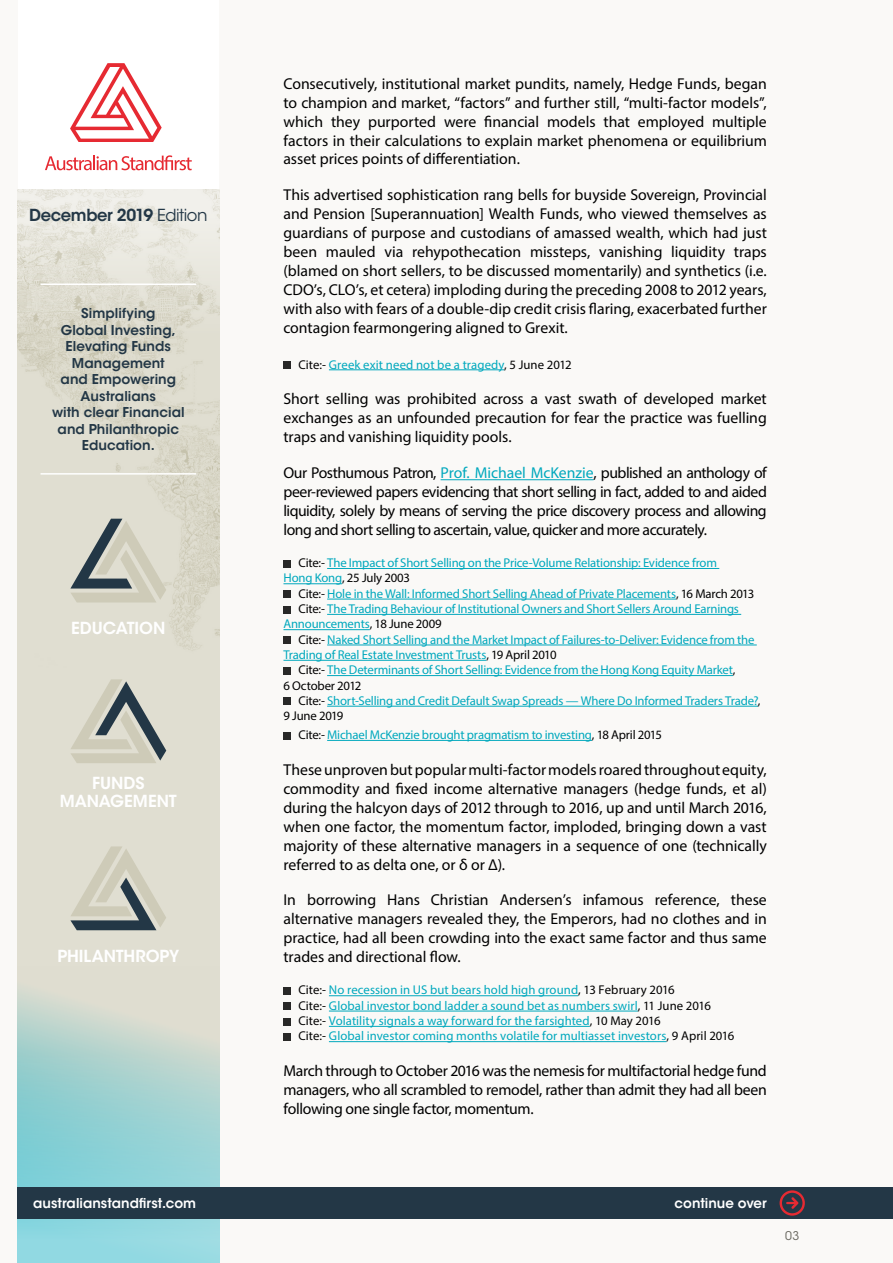
<style>
.page{position:relative;width:893px;height:1263px;background:#fff}
.page>*{position:absolute;margin:0;border:0;box-sizing:border-box;transform-origin:0 0}
.t1{font:600 16.5px/18px "ITC Avant Garde Std";letter-spacing:-.005em;color:#fff;text-align:center}
.t2{font:600 16.5px "ITC Avant Garde Std";letter-spacing:-.025em;color:#233746}
.t3{font:15.75px/18.9px "Myriad Pro";letter-spacing:-.005em;color:#000;text-align:justify}
.t4{font:600 13.5px/16.5px "ITC Avant Garde Std";letter-spacing:.005em;color:#233746;text-align:center}
.t5{font:600 13.5px "ITC Avant Garde Std";letter-spacing:.005em;color:#fff}
.t6{font:12.75px/15.3px "Myriad Pro";letter-spacing:-.01em;color:#00a8bd}
.t7{font:12.75px "Myriad Pro";letter-spacing:.01em;color:#00a8bd}
.t8{font:12.75px "Myriad Pro";letter-spacing:-.015em;color:#000}
.t9{font:12px "ITC Avant Garde Std";color:#68675f}
.s1{font-weight:400}
.s2{color:#000}
.s3{color:#00a8bd}
</style>
<div class="page">
<div style="left:0;top:0;width:17px;height:1263px;background:#faf9f7"></div>
<svg style="left:70px;top:63px;width:92px;height:79px"></svg>
<svg style="left:45px;top:155px;width:147px;height:15px"></svg>
<div style="left:220px;top:0;width:673px;height:1263px;background:#faf9f7"></div>
<div style="left:17px;top:189px;width:203px;height:1074px;background:#e0ded1"></div>
<svg style="left:17px;top:990px;width:86px;height:26px;fill:#d5dbd0"></svg>
<svg style="left:17px;top:1016px;width:203px;height:247px;background:#9fd4d4"></svg>
<img style="left:17px;top:189px;width:203px;height:461px">
<div style="left:17px;top:1187px;width:876px;height:32px;background:#233746"></div>
<hr style="left:41px;top:283px;width:155px;height:2px;background:#fff">
<hr style="left:41px;top:473px;width:155px;height:2px;background:#fff">
<div style="left:780px;top:1190px;width:25px;height:26px;border:2px solid #e62a32;border-radius:50%"></div>
<svg style="left:787px;top:1197px;width:11px;height:12px"></svg>
<svg style="left:70px;top:519px;width:96px;height:83px"></svg>
<svg style="left:71px;top:679px;width:95px;height:84px"></svg>
<svg style="left:70px;top:846px;width:96px;height:84px"></svg>
<hr style="left:329px;top:369px;width:175px;height:1px;background:#00a8bd">
<hr style="left:441px;top:479px;width:153px;height:1px;background:#00a8bd">
<hr style="left:327px;top:568px;width:392px;height:1px;background:#00a8bd">
<hr style="left:283px;top:583px;width:59px;height:1px;background:#00a8bd">
<hr style="left:327px;top:599px;width:349px;height:1px;background:#00a8bd">
<hr style="left:327px;top:614px;width:414px;height:1px;background:#00a8bd">
<hr style="left:283px;top:629px;width:87px;height:1px;background:#00a8bd">
<hr style="left:327px;top:645px;width:430px;height:1px;background:#00a8bd">
<hr style="left:283px;top:660px;width:203px;height:1px;background:#00a8bd">
<hr style="left:327px;top:675px;width:406px;height:1px;background:#00a8bd">
<hr style="left:327px;top:706px;width:431px;height:1px;background:#00a8bd">
<hr style="left:327px;top:740px;width:265px;height:1px;background:#00a8bd">
<hr style="left:329px;top:995px;width:249px;height:1px;background:#00a8bd">
<hr style="left:329px;top:1011px;width:309px;height:1px;background:#00a8bd">
<hr style="left:329px;top:1026px;width:261px;height:1px;background:#00a8bd">
<hr style="left:329px;top:1041px;width:338px;height:1px;background:#00a8bd">
<div style="left:283px;top:361px;width:7px;height:8px;background:#282827"></div>
<div style="left:283px;top:560px;width:7px;height:7px;background:#282827"></div>
<div style="left:283px;top:591px;width:7px;height:7px;background:#282827"></div>
<div style="left:283px;top:606px;width:7px;height:7px;background:#282827"></div>
<div style="left:283px;top:637px;width:7px;height:7px;background:#282827"></div>
<div style="left:283px;top:667px;width:7px;height:7px;background:#282827"></div>
<div style="left:283px;top:698px;width:7px;height:7px;background:#282827"></div>
<div style="left:283px;top:732px;width:7px;height:7px;background:#282827"></div>
<div style="left:283px;top:987px;width:7px;height:7px;background:#282827"></div>
<div style="left:283px;top:1003px;width:7px;height:7px;background:#282827"></div>
<div style="left:283px;top:1018px;width:7px;height:7px;background:#282827"></div>
<div style="left:283px;top:1033px;width:7px;height:7px;background:#282827"></div>
<p class="t2" style="left:29px;top:204px;width:180px">December 2019 <span class="s1">Edition</span></p>
<p class="t4" style="left:52px;top:305px;width:134px">Simplifying<br>Global Investing,<br>Elevating Funds<br>Management<br>and Empowering<br>Australians<br>with clear Financial and Philanthropic<br>Education.</p>
<p class="t1" style="left:71px;top:619px;width:96px">EDUCATION</p>
<p class="t1" style="left:60px;top:774px;width:119px">FUNDS<br>MANAGEMENT</p>
<p class="t1" style="left:57px;top:947px;width:123px">PHILANTHROPY</p>
<p class="t3" style="left:283px;top:74px;width:485px">Consecutively, institutional market pundits, namely, Hedge Funds, began to champion and market, “factors” and further still, “multi-factor models”, which they purported were financial models that employed multiple factors in their calculations to explain market phenomena or equilibrium asset prices points of differentiation.</p>
<p class="t3" style="left:283px;top:185px;width:485px">This advertised sophistication rang bells for buyside Sovereign, Provincial and Pension [Superannuation] Wealth Funds, who viewed themselves as guardians of purpose and custodians of amassed wealth, which had just been mauled via rehypothecation missteps, vanishing liquidity traps (blamed on short sellers, to be discussed momentarily) and synthetics (i.e.<br>CDO’s, CLO’s, et cetera) imploding during the preceding 2008 to 2012 years, with also with fears of a double-dip credit crisis flaring, exacerbated further contagion fearmongering aligned to Grexit.</p>
<p class="t7" style="left:298px;top:356px;width:275px"><span class="s2">Cite:-</span> Greek exit need not be a tragedy<span class="s2">, 5 June 2012</span></p>
<p class="t3" style="left:283px;top:389px;width:485px">Short selling was prohibited across a vast swath of developed market exchanges as an unfounded precaution for fear the practice was fuelling traps and vanishing liquidity pools.</p>
<p class="t3" style="left:283px;top:463px;width:485px">Our Posthumous Patron, <span class="s3">Prof. Michael McKenzie</span>, published an anthology of peer-reviewed papers evidencing that short selling in fact, added to and aided liquidity, solely by means of serving the price discovery process and allowing long and short selling to ascertain, value, quicker and more accurately.</p>
<p class="t6" style="left:283px;top:555px;width:435px;text-indent:15px"><span class="s2">Cite:-</span> The Impact of Short Selling on the Price-Volume Relationship: Evidence from<br>Hong Kong<span class="s2">, 25 July 2003</span></p>
<p class="t6" style="left:298px;top:586px;width:457px"><span class="s2">Cite:-</span> Hole in the Wall: Informed Short Selling Ahead of Private Placements<span class="s2">, 16 March 2013</span></p>
<p class="t6" style="left:298px;top:601px;width:442px"><span class="s2">Cite:-</span> The Trading Behaviour of Institutional Owners and Short Sellers Around Earnings</p>
<p class="t6" style="left:283px;top:616px;width:160px">Announcements<span class="s2">, 18 June 2009</span></p>
<p class="t6" style="left:298px;top:631px;width:458px"><span class="s2">Cite:-</span> Naked Short Selling and the Market Impact of Failures-to-Deliver: Evidence from the</p>
<p class="t6" style="left:283px;top:647px;width:275px">Trading of Real Estate Investment Trusts<span class="s2">, 19 April 2010</span></p>
<p class="t6" style="left:298px;top:662px;width:439px"><span class="s2">Cite:-</span> The Determinants of Short Selling: Evidence from the Hong Kong Equity Market<span class="s2">,</span></p>
<p class="t8" style="left:283px;top:677px;width:79px">6 October 2012</p>
<p class="t6" style="left:298px;top:693px;width:464px"><span class="s2">Cite:-</span> Short-Selling and Credit Default Swap Spreads — Where Do Informed Traders Trade?<span class="s2">,</span></p>
<p class="t8" style="left:283px;top:708px;width:61px">9 June 2019</p>
<p class="t6" style="left:298px;top:727px;width:365px"><span class="s2">Cite:-</span> Michael McKenzie brought pragmatism to investing<span class="s2">, 18 April 2015</span></p>
<p class="t3" style="left:283px;top:760px;width:485px">These unproven but popular multi-factor models roared throughout equity, commodity and fixed income alternative managers (hedge funds, et al) during the halcyon days of 2012 through to 2016, up and until March 2016, when one factor, the momentum factor, imploded, bringing down a vast majority of these alternative managers in a sequence of one (technically referred to as delta one, or δ or Δ).</p>
<p class="t3" style="left:283px;top:890px;width:485px">In borrowing Hans Christian Andersen’s infamous reference, these alternative managers revealed they, the Emperors, had no clothes and in practice, had all been crowding into the exact same factor and thus same trades and directional flow.</p>
<p class="t6" style="left:298px;top:982px;width:437px"><span class="s2">Cite:-</span> No recession in US but bears hold high ground<span class="s2">, 13 February 2016<br>Cite:-</span> Global investor bond ladder a sound bet as numbers swirl<span class="s2">, 11 June 2016<br>Cite:-</span> Volatility signals a way forward for the farsighted<span class="s2">, 10 May 2016<br>Cite:-</span> Global investor coming months volatile for multiasset investors<span class="s2">, 9 April 2016</span></p>
<p class="t3" style="left:283px;top:1061px;width:485px">March through to October 2016 was the nemesis for multifactorial hedge fund managers, who all scrambled to remodel, rather than admit they had all been following one single factor, momentum.</p>
<p class="t5" style="left:33px;top:1194px;width:165px">australianstandfirst.com</p>
<p class="t5" style="left:675px;top:1194px;width:94px">continue over</p>
<p class="t9" style="left:785px;top:1228px;width:15px">03</p>
</div>
